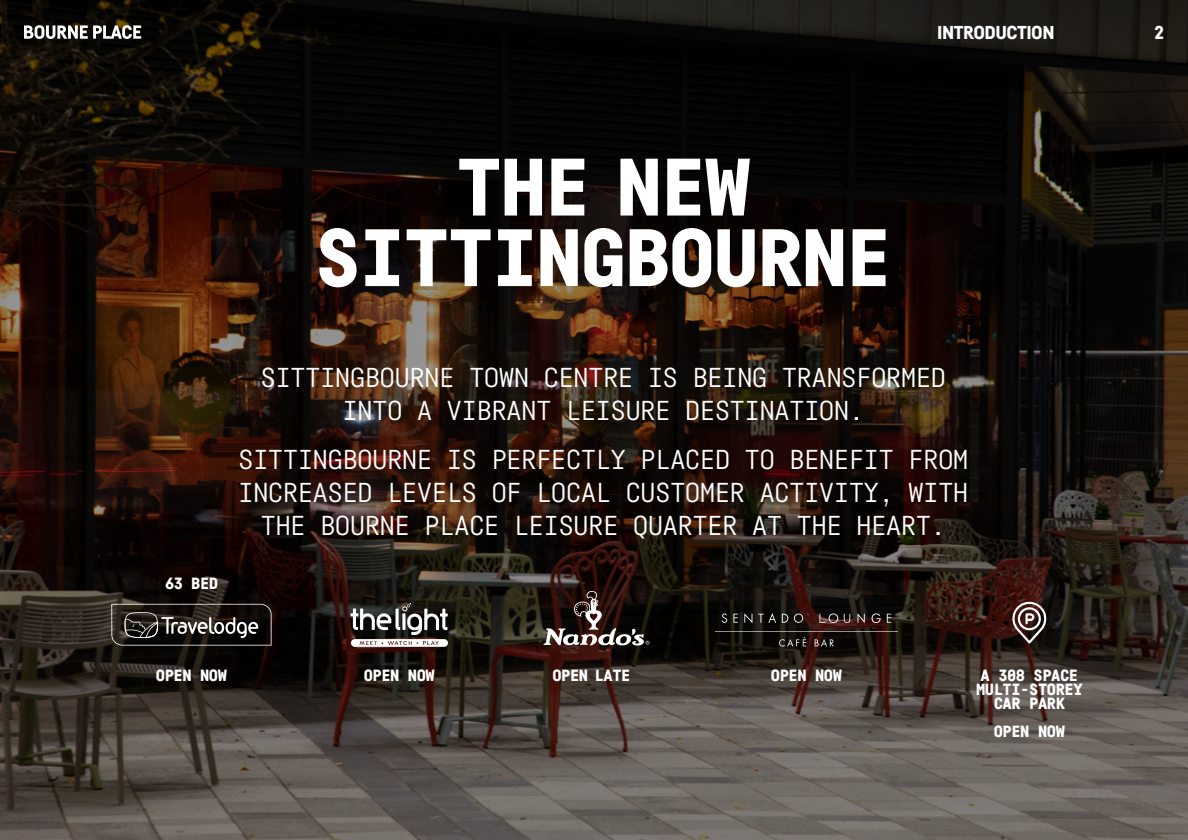
<style>
.page{position:relative;width:1188px;height:840px;background:#fff}
.page>*{position:absolute;margin:0;border:0;box-sizing:border-box;transform-origin:0 0}
.t1{font:900 80px/70.4px "Fabrikat Mono Trial";letter-spacing:-.025em;color:#fff;text-align:center;scale:1.05 1}
.t2{font:26.8px/33.2px "Fabrikat Mono Trial";letter-spacing:-.025em;color:#fff;text-align:center;scale:1.05 1}
.t3{font:900 18.4px "Fabrikat Trial";letter-spacing:-.025em;color:#fff;scale:1.05 1}
.t4{font:900 16px/14px "Fabrikat Mono Trial";letter-spacing:-.025em;color:#fff;text-align:center;scale:1.05 1}
</style>
<div class="page">
<img style="left:0;top:0;width:1188px;height:840px">
<svg style="left:24px;top:25px;width:117px;height:14px"></svg>
<svg style="left:871px;top:613px;width:10px;height:10px"></svg>
<svg style="left:829px;top:613px;width:9px;height:10px"></svg>
<svg style="left:830px;top:614px;width:7px;height:8px"></svg>
<svg style="left:744px;top:613px;width:8px;height:10px"></svg>
<svg style="left:858px;top:613px;width:7px;height:10px"></svg>
<svg style="left:794px;top:614px;width:9px;height:9px"></svg>
<svg style="left:795px;top:614px;width:7px;height:8px"></svg>
<svg style="left:782px;top:614px;width:7px;height:9px"></svg>
<svg style="left:844px;top:614px;width:6px;height:9px"></svg>
<svg style="left:733px;top:614px;width:5px;height:9px"></svg>
<svg style="left:887px;top:614px;width:4px;height:9px"></svg>
<svg style="left:722px;top:613px;width:5px;height:10px"></svg>
<svg style="left:819px;top:614px;width:6px;height:9px"></svg>
<svg style="left:758px;top:613px;width:18px;height:10px"></svg>
<svg style="left:715px;top:631px;width:183px;height:16px;background:#241d19"></svg>
<svg style="left:111px;top:604px;width:161px;height:42px;background:#393432"></svg>
<svg style="left:351px;top:603px;width:97px;height:44px"></svg>
<svg style="left:543px;top:591px;width:107px;height:55px;background:#423633"></svg>
<svg style="left:1011px;top:602px;width:37px;height:42px"></svg>
<p class="t1" style="left:315px;top:155px;width:551px">THE NEW<br>SITTINGBOURNE</p>
<p class="t3" style="left:937px;top:25px;width:113px">INTRODUCTION</p>
<p class="t3" style="left:1154px;top:25px;width:11px">2</p>
<p class="t4" style="left:165px;top:577px;width:52px">63 BED</p>
<p class="t2" style="left:261px;top:362px;width:655px">SITTINGBOURNE TOWN CENTRE IS BEING TRANSFORMED<br>INTO A VIBRANT LEISURE DESTINATION.</p>
<p class="t2" style="left:238px;top:444px;width:697px">SITTINGBOURNE IS PERFECTLY PLACED TO BENEFIT FROM<br>INCREASED LEVELS OF LOCAL CUSTOMER ACTIVITY, WITH<br>THE BOURNE PLACE LEISURE QUARTER AT THE HEART.</p>
<p class="t4" style="left:156px;top:669px;width:69px">OPEN NOW</p>
<p class="t4" style="left:364px;top:669px;width:69px">OPEN NOW</p>
<p class="t4" style="left:552px;top:669px;width:76px">OPEN LATE</p>
<p class="t4" style="left:976px;top:669px;width:103px">A 308 SPACE<br>MULTI-STOREY<br>CAR PARK</p>
<p class="t4" style="left:994px;top:725px;width:69px">OPEN NOW</p>
<p class="t4" style="left:771px;top:669px;width:69px">OPEN NOW</p>
</div>
